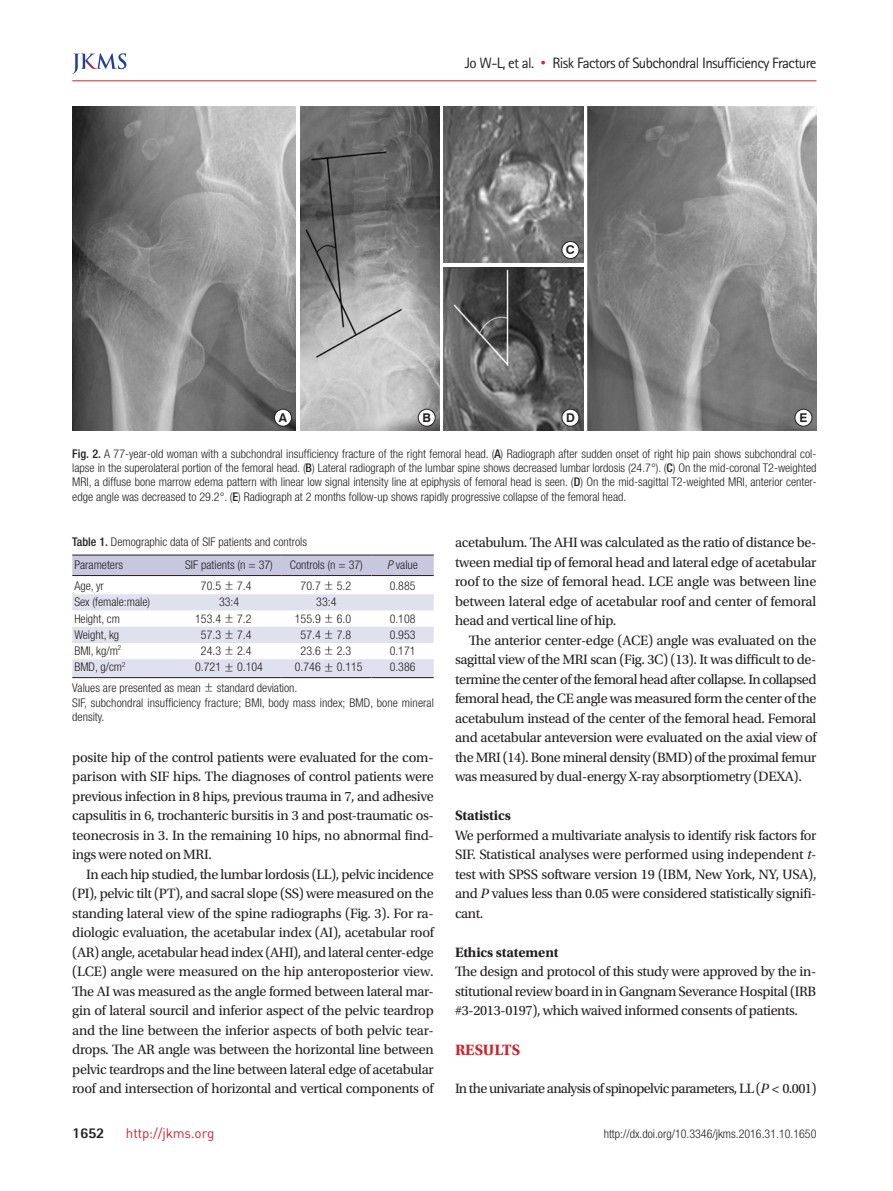
<style>
.page{position:relative;width:893px;height:1191px;background:#fff}
.page>*{position:absolute;margin:0;border:0;box-sizing:border-box;transform-origin:0 0}
.본문-대제목{font:700 15.75px "Utopia Std";letter-spacing:-.01em;color:#d1232a}
.하시라{font:15px "Rotis Sans Serif Std";letter-spacing:-.04em;color:#231f20}
.t1{font:800 15px "Rotis Sans Serif Std";color:#231f20}
.본문{font:14.25px/19.5px "Utopia Std";letter-spacing:-.025em;color:#231f20;text-align:justify}
.본문-2{font:14.25px "Utopia Std";letter-spacing:-.045em;color:#231f20}
.본문-중제목{font:700 14.25px "Utopia Std";letter-spacing:-.01em;color:#231f20}
.t2{font:13.5px "Dinreg";letter-spacing:-.01em;color:#d1232a}
.t3{font:700 12.15px "Swiss 721 BT";color:#231f20}
.표_그림_캡션{font:300 condensed 12px/14.4px "Helvetica Neue LT Std";color:#231f20;text-align:justify}
.표_본문{font:300 condensed 12px/14.4px "Helvetica Neue LT Std";color:#231f20}
.s1{font-family:"Dotum";color:#d1232a}
.s2{font-weight:500}
.s3{font-style:italic}
.s4{font-family:"Dotum";font-weight:400;font-stretch:normal}
</style>
<div class="page">
<hr style="left:72px;top:80px;width:744px;height:1px;background:#d1232a">
<svg style="left:72px;top:53px;width:54px;height:21px"></svg>
<img style="left:588px;top:106px;width:228px;height:325px">
<img style="left:444px;top:267px;width:139px;height:164px">
<img style="left:444px;top:106px;width:139px;height:157px">
<img style="left:300px;top:106px;width:140px;height:325px">
<img style="left:72px;top:106px;width:224px;height:325px">
<div style="left:274px;top:409px;width:17px;height:17px;background:#fff;border-radius:50%"></div>
<div style="left:274px;top:409px;width:18px;height:17px;border:1px solid #231f20;border-radius:50%"></div>
<div style="left:418px;top:409px;width:17px;height:17px;background:#fff;border-radius:50%"></div>
<div style="left:418px;top:409px;width:17px;height:17px;border:1px solid #231f20;border-radius:50%"></div>
<div style="left:562px;top:241px;width:17px;height:17px;background:#fff;border-radius:50%"></div>
<div style="left:562px;top:241px;width:17px;height:18px;border:1px solid #231f20;border-radius:50%"></div>
<div style="left:562px;top:409px;width:17px;height:17px;background:#fff;border-radius:50%"></div>
<div style="left:562px;top:409px;width:17px;height:17px;border:1px solid #231f20;border-radius:50%"></div>
<div style="left:795px;top:409px;width:17px;height:17px;background:#fff;border-radius:50%"></div>
<div style="left:795px;top:409px;width:17px;height:17px;border:1px solid #231f20;border-radius:50%"></div>
<div style="left:72px;top:556px;width:362px;height:19px;background:#c7c7e0"></div>
<svg style="left:72px;top:594px;width:362px;height:83px"></svg>
<hr style="left:72px;top:555px;width:105px;height:1px;background:#231f20">
<hr style="left:177px;top:555px;width:104px;height:1px;background:#231f20">
<hr style="left:281px;top:555px;width:91px;height:1px;background:#231f20">
<hr style="left:372px;top:555px;width:62px;height:1px;background:#231f20">
<hr style="left:72px;top:575px;width:105px;height:1px;background:#231f20">
<hr style="left:177px;top:575px;width:104px;height:1px;background:#231f20">
<hr style="left:281px;top:575px;width:91px;height:1px;background:#231f20">
<hr style="left:372px;top:575px;width:62px;height:1px;background:#231f20">
<hr style="left:72px;top:677px;width:105px;height:1px;background:#231f20">
<hr style="left:177px;top:677px;width:104px;height:1px;background:#231f20">
<hr style="left:281px;top:677px;width:91px;height:1px;background:#231f20">
<hr style="left:372px;top:677px;width:62px;height:1px;background:#231f20">
<p class="하시라" style="left:465px;top:54px;width:353px">Jo W-L, et al. <span class="s1">•</span> Risk Factors of Subchondral Insufficiency Fracture</p>
<p class="t3" style="left:279px;top:410px;width:10px">A</p>
<p class="t3" style="left:422px;top:410px;width:10px">B</p>
<p class="t3" style="left:566px;top:242px;width:10px">C</p>
<p class="t3" style="left:566px;top:410px;width:10px">D</p>
<p class="t3" style="left:799px;top:410px;width:9px">E</p>
<p class="표_그림_캡션" style="left:72px;top:446px;width:746px"><span class="s2">Fig. 2.</span> A 77-year-old woman with a subchondral insufficiency fracture of the right femoral head. (<span class="s2">A</span>) Radiograph after sudden onset of right hip pain shows subchondral col&shy;lapse in the superolateral portion of the femoral head. (<span class="s2">B</span>) Lateral radiograph of the lumbar spine shows decreased lumbar lordosis (24.7°). (<span class="s2">C</span>) On the mid-coronal T2-weighted MRI, a diffuse bone marrow edema pattern with linear low signal intensity line at epiphysis of femoral head is seen. (<span class="s2">D</span>) On the mid-sagittal T2-weighted MRI, anterior center&shy;edge angle was decreased to 29.2°. (<span class="s2">E</span>) Radiograph at 2 months follow-up shows rapidly progressive collapse of the femoral head.</p>
<p class="표_그림_캡션" style="left:72px;top:535px;width:236px"><span class="s2">Table 1.</span> Demographic data of SIF patients and controls</p>
<p class="표_본문" style="left:74px;top:558px;width:50px">Parameters</p>
<p class="표_본문" style="left:185px;top:558px;width:89px">SIF patients (n = 37)</p>
<p class="표_본문" style="left:290px;top:558px;width:75px">Controls (n = 37)</p>
<p class="표_본문" style="left:387px;top:558px;width:32px"><span class="s3">P</span> value</p>
<p class="표_본문" style="left:74px;top:578px;width:31px">Age, yr</p>
<p class="표_본문" style="left:201px;top:578px;width:52px">70.5 <span class="s4">±</span> 7.4</p>
<p class="표_본문" style="left:301px;top:578px;width:52px">70.7 <span class="s4">±</span> 5.2</p>
<p class="표_본문" style="left:390px;top:578px;width:27px">0.885</p>
<p class="표_본문" style="left:74px;top:595px;width:77px">Sex (female:male)</p>
<p class="표_본문" style="left:219px;top:595px;width:22px">33:4</p>
<p class="표_본문" style="left:316px;top:595px;width:22px">33:4</p>
<p class="표_본문" style="left:74px;top:611px;width:47px">Height, cm</p>
<p class="표_본문" style="left:195px;top:611px;width:58px">153.4 <span class="s4">±</span> 7.2</p>
<p class="표_본문" style="left:295px;top:611px;width:58px">155.9 <span class="s4">±</span> 6.0</p>
<p class="표_본문" style="left:390px;top:611px;width:27px">0.108</p>
<p class="표_본문" style="left:74px;top:627px;width:46px">Weight, kg</p>
<p class="표_본문" style="left:201px;top:627px;width:52px">57.3 <span class="s4">±</span> 7.4</p>
<p class="표_본문" style="left:301px;top:627px;width:52px">57.4 <span class="s4">±</span> 7.8</p>
<p class="표_본문" style="left:390px;top:627px;width:27px">0.953</p>
<p class="표_본문" style="left:74px;top:643px;width:48px">BMI, kg/m<sup>2</sup></p>
<p class="표_본문" style="left:201px;top:643px;width:52px">24.3 <span class="s4">±</span> 2.4</p>
<p class="표_본문" style="left:301px;top:643px;width:52px">23.6 <span class="s4">±</span> 2.3</p>
<p class="표_본문" style="left:390px;top:643px;width:27px">0.171</p>
<p class="표_본문" style="left:74px;top:660px;width:53px">BMD, g/cm<sup>2</sup></p>
<p class="표_본문" style="left:195px;top:660px;width:69px">0.721 <span class="s4">±</span> 0.104</p>
<p class="표_본문" style="left:295px;top:660px;width:69px">0.746 <span class="s4">±</span> 0.115</p>
<p class="표_본문" style="left:390px;top:660px;width:27px">0.386</p>
<p class="표_본문" style="left:72px;top:680px;width:227px">Values are presented as mean <span class="s4">±</span> standard deviation.</p>
<p class="표_본문" style="left:72px;top:695px;width:363px">SIF, subchondral insufficiency fracture; BMI, body mass index; BMD, bone mineral density.</p>
<p class="본문" style="left:72px;top:747px;width:363px">posite hip of the control patients were evaluated for the com&shy;parison with SIF hips. The diagnoses of control patients were previous infection in 8 hips, previous trauma in 7, and adhesive capsulitis in 6, trochanteric bursitis in 3 and post-traumatic os&shy;teonecrosis in 3. In the remaining 10 hips, no abnormal find&shy;ings were noted on MRI.</p>
<p class="본문" style="left:72px;top:864px;width:363px;text-indent:14px">In each hip studied, the lumbar lordosis (LL), pelvic incidence (PI), pelvic tilt (PT), and sacral slope (SS) were measured on the standing lateral view of the spine radiographs (Fig. 3). For ra&shy;diologic evaluation, the acetabular index (AI), acetabular roof (AR) angle, acetabular head index (AHI), and lateral center-edge (LCE) angle were measured on the hip anteroposterior view.<br>The AI was measured as the angle formed between lateral mar&shy;gin of lateral sourcil and inferior aspect of the pelvic teardrop and the line between the inferior aspects of both pelvic tear&shy;drops. The AR angle was between the horizontal line between pelvic teardrops and the line between lateral edge of acetabular roof and intersection of horizontal and vertical components of</p>
<p class="본문" style="left:455px;top:533px;width:363px">acetabulum. The AHI was calculated as the ratio of distance be&shy;tween medial tip of femoral head and lateral edge of acetabular roof to the size of femoral head. LCE angle was between line between lateral edge of acetabular roof and center of femoral head and vertical line of hip.</p>
<p class="본문" style="left:455px;top:630px;width:363px;text-indent:14px">The anterior center-edge (ACE) angle was evaluated on the sagittal view of the MRI scan (Fig. 3C) (13). It was difficult to de&shy;termine the center of the femoral head after collapse. In collapsed femoral head, the CE angle was measured form the center of the acetabulum instead of the center of the femoral head. Femoral and acetabular anteversion were evaluated on the axial view of the MRI (14). Bone mineral density (BMD) of the proximal femur was measured by dual-energy X-ray absorptiometry (DEXA).</p>
<p class="본문-중제목" style="left:455px;top:807px;width:57px">Statistics</p>
<p class="본문" style="left:455px;top:825px;width:363px">We performed a multivariate analysis to identify risk factors for SIF. Statistical analyses were performed using independent <span class="s3">t&shy;</span>test with SPSS software version 19 (IBM, New York, NY, USA), and <span class="s3">P</span> values less than 0.05 were considered statistically signifi&shy;cant.</p>
<p class="본문-중제목" style="left:455px;top:944px;width:105px">Ethics statement</p>
<p class="본문" style="left:455px;top:962px;width:363px">The design and protocol of this study were approved by the in&shy;stitutional review board in in Gangnam Severance Hospital (IRB #3-2013-0197), which waived informed consents of patients.</p>
<p class="본문-대제목" style="left:455px;top:1041px;width:67px">RESULTS</p>
<p class="본문-2" style="left:455px;top:1081px;width:363px">In the univariate analysis of spinopelvic parameters, LL (<span class="s3">P</span> &lt; 0.001)</p>
<p class="t1" style="left:72px;top:1123px;width:34px">1652</p>
<p class="t2" style="left:126px;top:1124px;width:90px">http://jkms.org</p>
<p class="표_그림_캡션" style="left:604px;top:1126px;width:214px">http://dx.doi.org/10.3346/jkms.2016.31.10.1650</p>
</div>
